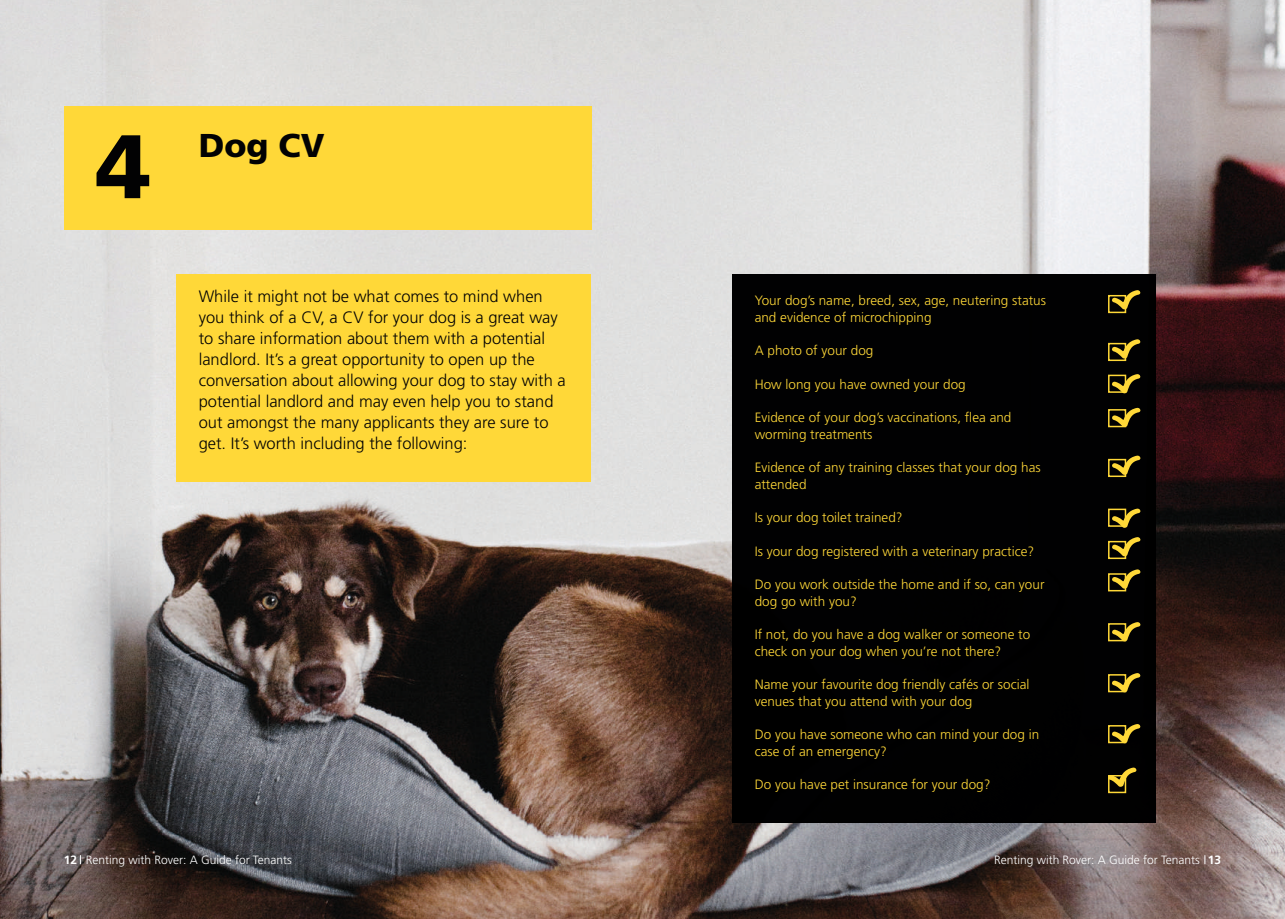
<style>
.page{position:relative;width:1285px;height:919px;background:#fff}
.page>*{position:absolute;margin:0;border:0;box-sizing:border-box;transform-origin:0 0}
.t1{font:900 90px "Frutiger LT Std";color:#020203}
.t2{font:900 33px "Frutiger LT Std";color:#020203}
.t3{font:300 16.5px/21px "Frutiger LT Std";color:#020203}
.t4{font:300 13.5px/16.5px "Frutiger LT Std";color:#ffd838}
.t5{font:300 12px "Frutiger LT Std";color:#fff}
.t6{font:700 12px "Frutiger LT Std";color:#fff}
</style>
<div class="page">
<img style="left:0;top:0;width:1284px;height:918px">
<div style="left:176px;top:274px;width:414px;height:208px;background:#ffd838"></div>
<div style="left:731px;top:274px;width:423px;height:548px;background:#020203"></div>
<div style="left:1107px;top:295px;width:18px;height:18px;border:2px solid #ffd838"></div>
<div style="left:1107px;top:343px;width:18px;height:18px;border:2px solid #ffd838"></div>
<div style="left:1107px;top:374px;width:18px;height:19px;border:2px solid #ffd838"></div>
<div style="left:1107px;top:409px;width:18px;height:18px;border:2px solid #ffd838"></div>
<div style="left:1107px;top:459px;width:18px;height:18px;border:2px solid #ffd838"></div>
<div style="left:1107px;top:508px;width:18px;height:18px;border:2px solid #ffd838"></div>
<div style="left:1107px;top:541px;width:18px;height:18px;border:2px solid #ffd838"></div>
<div style="left:1107px;top:573px;width:18px;height:18px;border:2px solid #ffd838"></div>
<div style="left:1107px;top:623px;width:18px;height:18px;border:2px solid #ffd838"></div>
<div style="left:1107px;top:674px;width:18px;height:18px;border:2px solid #ffd838"></div>
<div style="left:1107px;top:725px;width:18px;height:18px;border:2px solid #ffd838"></div>
<div style="left:1107px;top:775px;width:18px;height:18px;border:2px solid #ffd838"></div>
<svg style="left:1110px;top:290px;width:31px;height:20px"></svg>
<svg style="left:1110px;top:339px;width:31px;height:20px"></svg>
<svg style="left:1110px;top:374px;width:31px;height:20px"></svg>
<svg style="left:1110px;top:407px;width:31px;height:20px"></svg>
<svg style="left:1110px;top:455px;width:31px;height:20px"></svg>
<svg style="left:1110px;top:508px;width:31px;height:20px"></svg>
<svg style="left:1110px;top:537px;width:31px;height:20px"></svg>
<svg style="left:1110px;top:569px;width:31px;height:20px"></svg>
<svg style="left:1110px;top:622px;width:31px;height:20px"></svg>
<svg style="left:1110px;top:673px;width:31px;height:19px"></svg>
<svg style="left:1110px;top:724px;width:31px;height:19px"></svg>
<svg style="left:1107px;top:767px;width:30px;height:20px"></svg>
<div style="left:64px;top:106px;width:527px;height:124px;background:#ffd838"></div>
<h1 class="t1" style="left:96px;top:112px;width:57px">4</h1>
<h2 class="t2" style="left:199px;top:125px;width:127px">Dog CV</h2>
<p class="t3" style="left:199px;top:286px;width:368px">While it might not be what comes to mind when you think of a CV, a CV for your dog is a great way to share information about them with a potential landlord. It’s a great opportunity to open up the conversation about allowing your dog to stay with a potential landlord and may even help you to stand out amongst the many applicants they are sure to get. It’s worth including the following:</p>
<p class="t4" style="left:754px;top:292px;width:293px">Your dog’s name, breed, sex, age, neutering status and evidence of microchipping</p>
<p class="t4" style="left:754px;top:342px;width:120px">A photo of your dog</p>
<p class="t4" style="left:754px;top:376px;width:212px">How long you have owned your dog</p>
<p class="t4" style="left:754px;top:409px;width:258px">Evidence of your dog’s vaccinations, flea and worming treatments</p>
<p class="t4" style="left:754px;top:459px;width:287px">Evidence of any training classes that your dog has attended</p>
<p class="t4" style="left:754px;top:509px;width:149px">Is your dog toilet trained?</p>
<p class="t4" style="left:754px;top:543px;width:281px">Is your dog registered with a veterinary practice?</p>
<p class="t4" style="left:754px;top:576px;width:291px">Do you work outside the home and if so, can your dog go with you?</p>
<p class="t4" style="left:754px;top:626px;width:277px">If not, do you have a dog walker or someone to check on your dog when you’re not there?</p>
<p class="t4" style="left:754px;top:676px;width:276px">Name your favourite dog friendly cafés or social venues that you attend with your dog</p>
<p class="t4" style="left:754px;top:726px;width:286px">Do you have someone who can mind your dog in case of an emergency?</p>
<p class="t4" style="left:754px;top:776px;width:237px">Do you have pet insurance for your dog?</p>
<p class="t5" style="left:86px;top:853px;width:207px">Renting with Rover: A Guide for Tenants</p>
<p class="t5" style="left:993px;top:853px;width:207px">Renting with Rover: A Guide for Tenants</p>
<p class="t6" style="left:64px;top:852px;width:15px">12</p>
<p class="t6" style="left:1207px;top:852px;width:15px">13</p>
</div>
